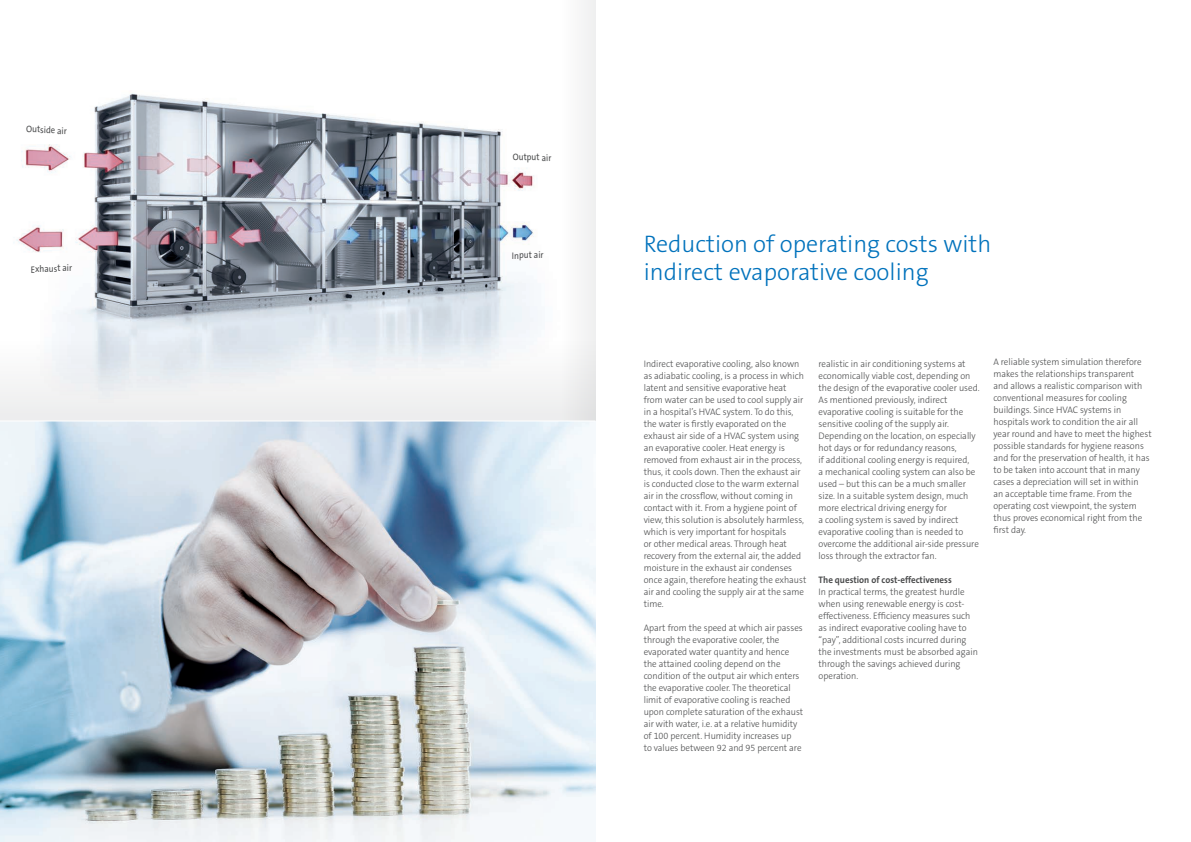
<style>
.page{position:relative;width:1191px;height:842px;background:#fff}
.page>*{position:absolute;margin:0;border:0;box-sizing:border-box;transform-origin:0 0}
.t1{font:300 24px/28.8px "The Sans B3";color:#0072bc}
.t2{font:300 9.5px/12px "The Sans B3";color:#4b4c4d;scale:.95 1}
.t3{font:9.5px "The Sans B5 Plain";color:#4b4c4d;scale:.9 1}
.t4{font:700 9.5px "The Sans B7";color:#4b4c4d;scale:.95 1}
</style>
<div class="page">
<img style="left:21px;top:93px;width:439px;height:93px">
<svg style="left:460px;top:0;width:135px;height:186px"></svg>
<svg style="left:0;top:186px;width:595px;height:234px"></svg>
<img style="left:0;top:421px;width:595px;height:421px">
<p class="t3" style="left:27px;top:124px;width:47px;rotate:3deg">Outside air</p>
<p class="t3" style="left:31px;top:264px;width:47px;rotate:-2deg">Exhaust air</p>
<p class="t3" style="left:513px;top:151px;width:44px;rotate:2deg">Output air</p>
<p class="t3" style="left:512px;top:250px;width:37px;rotate:-1deg">Input air</p>
<p class="t1" style="left:643px;top:230px;width:349px">Reduction of operating costs with indirect evaporative cooling</p>
<p class="t2" style="left:643px;top:358px;width:173px">Indirect evaporative cooling, also known as adiabatic cooling, is a process in which latent and sensitive evaporative heat from water can be used to cool supply air in a hospital’s HVAC system. To do this, the water is firstly evaporated on the exhaust air side of a HVAC system using an evaporative cooler. Heat energy is removed from exhaust air in the process, thus, it cools down. Then the exhaust air is conducted close to the warm external air in the crossflow, without coming in contact with it. From a hygiene point of view, this solution is absolutely harmless, which is very important for hospitals<br>or other medical areas. Through heat recovery from the external air, the added moisture in the exhaust air condenses once again, therefore heating the exhaust air and cooling the supply air at the same time.</p>
<p class="t2" style="left:643px;top:622px;width:169px">Apart from the speed at which air passes through the evaporative cooler, the evaporated water quantity and hence the attained cooling depend on the condition of the output air which enters the evaporative cooler. The theoretical limit of evaporative cooling is reached upon complete saturation of the exhaust air with water, i.e. at a relative humidity of 100 percent. Humidity increases up<br>to values between 92 and 95 percent are</p>
<p class="t2" style="left:818px;top:358px;width:171px">realistic in air conditioning systems at economically viable cost, depending on the design of the evaporative cooler used.</p>
<p class="t2" style="left:818px;top:394px;width:170px">As mentioned previously, indirect evaporative cooling is suitable for the sensitive cooling of the supply air.<br>Depending on the location, on especially hot days or for redundancy reasons,<br>if additional cooling energy is required,<br>a mechanical cooling system can also be used – but this can be a much smaller size. In a suitable system design, much more electrical driving energy for<br>a cooling system is saved by indirect evaporative cooling than is needed to overcome the additional air-side pressure loss through the extractor fan.</p>
<p class="t4" style="left:818px;top:574px;width:142px">The question of cost-effectiveness</p>
<p class="t2" style="left:818px;top:586px;width:169px">In practical terms, the greatest hurdle when using renewable energy is cost&shy;effectiveness. Efficiency measures such as indirect evaporative cooling have to “pay”, additional costs incurred during the investments must be absorbed again through the savings achieved during operation.</p>
<p class="t2" style="left:993px;top:356px;width:168px">A reliable system simulation therefore makes the relationships transparent<br>and allows a realistic comparison with conventional measures for cooling buildings. Since HVAC systems in hospitals work to condition the air all year round and have to meet the highest possible standards for hygiene reasons and for the preservation of health, it has to be taken into account that in many cases a depreciation will set in within<br>an acceptable time frame. From the operating cost viewpoint, the system thus proves economical right from the first day.</p>
</div>
